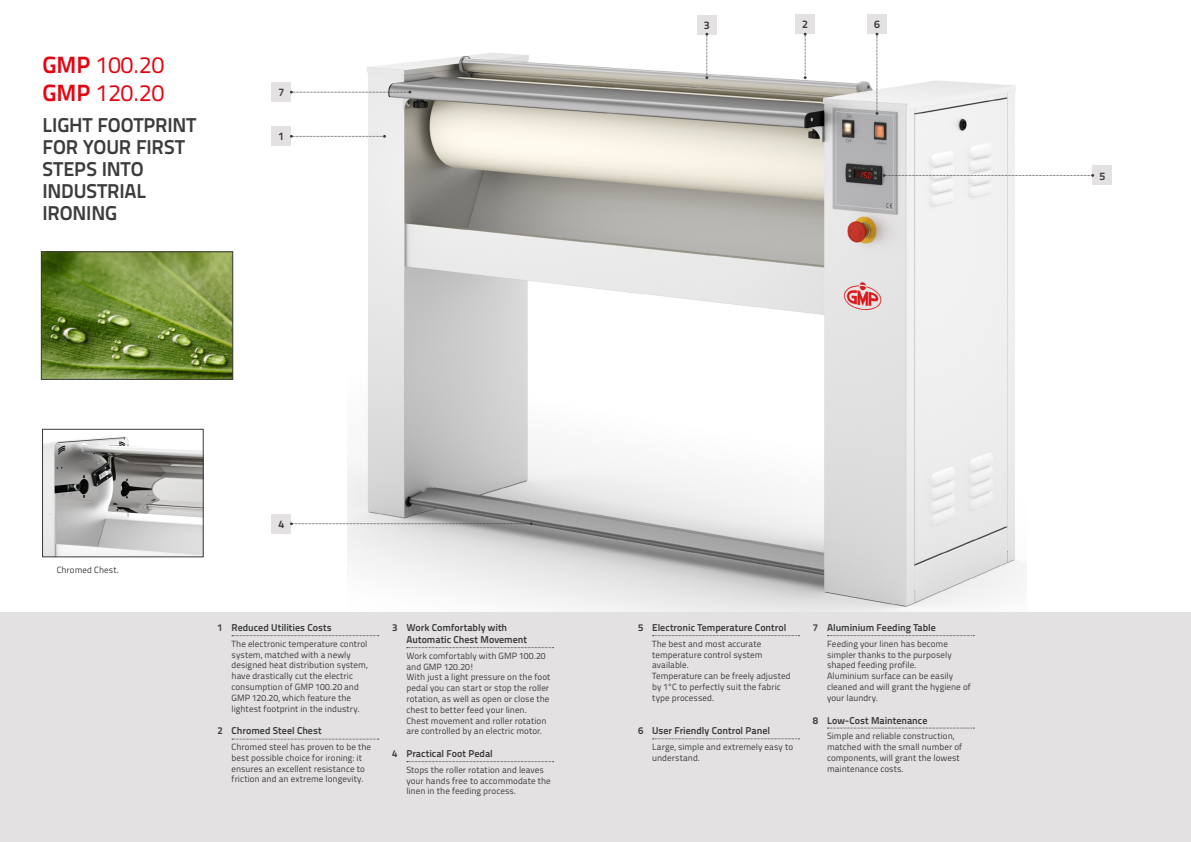
<style>
.page{position:relative;width:1191px;height:842px;background:#fff}
.page>*{position:absolute;margin:0;border:0;box-sizing:border-box;transform-origin:0 0}
.t1{font:23.5px/28.2px "Titillium Text 22 L";color:#e30613}
.t2{font:700 20px/22px "Titillium Text 22 L";letter-spacing:-.01em;color:#3c3c3b}
.t3{font:700 11px "Titillium Text 22 L";color:#3c3c3b}
.t4{font:700 10px/12px "Titillium Text 22 L";color:#3c3c3b}
.t5{font:9px/10.8px "Titillium Text 22 L";letter-spacing:.005em;color:#3c3c3b}
.s1{font-weight:700}
</style>
<div class="page">
<img style="left:348px;top:34px;width:676px;height:578px">
<div style="left:271px;top:82px;width:20px;height:20px;background:#e3e1e1"></div>
<div style="left:271px;top:514px;width:20px;height:20px;background:#e3e1e1"></div>
<div style="left:271px;top:126px;width:20px;height:20px;background:#e3e1e1"></div>
<svg style="left:290px;top:91px;width:121px;height:3px"></svg>
<svg style="left:290px;top:135px;width:96px;height:3px"></svg>
<svg style="left:290px;top:522px;width:242px;height:3px"></svg>
<div style="left:867px;top:14px;width:20px;height:20px;background:#e3e1e1"></div>
<div style="left:697px;top:15px;width:20px;height:20px;background:#e3e1e1"></div>
<div style="left:1092px;top:165px;width:20px;height:20px;background:#e3e1e1"></div>
<div style="left:795px;top:14px;width:20px;height:20px;background:#e3e1e1"></div>
<svg style="left:875px;top:33px;width:3px;height:82px"></svg>
<svg style="left:803px;top:33px;width:3px;height:46px"></svg>
<svg style="left:705px;top:33px;width:3px;height:46px"></svg>
<svg style="left:882px;top:174px;width:212px;height:3px"></svg>
<img style="left:43px;top:253px;width:188px;height:125px">
<div style="left:41px;top:251px;width:192px;height:129px;border:1px solid #3c3c3b"></div>
<img style="left:44px;top:437px;width:158px;height:118px">
<div style="left:42px;top:429px;width:162px;height:128px;border:1px solid #3c3c3b"></div>
<div style="left:0;top:612px;width:595px;height:230px;background:#e3e1e1"></div>
<div style="left:595px;top:612px;width:596px;height:230px;background:#e3e1e1"></div>
<svg style="left:232px;top:635px;width:147px;height:1px"></svg>
<svg style="left:232px;top:739px;width:147px;height:1px"></svg>
<svg style="left:407px;top:647px;width:146px;height:1px"></svg>
<svg style="left:407px;top:761px;width:146px;height:1px"></svg>
<svg style="left:652px;top:635px;width:147px;height:1px"></svg>
<svg style="left:652px;top:738px;width:147px;height:1px"></svg>
<svg style="left:827px;top:635px;width:147px;height:1px"></svg>
<svg style="left:827px;top:728px;width:147px;height:1px"></svg>
<h1 class="t1" style="left:43px;top:52px;width:123px"><span class="s1">GMP</span> 100.20<br><span class="s1">GMP</span> 120.20</h1>
<h2 class="t2" style="left:43px;top:116px;width:155px">LIGHT FOOTPRINT<br>FOR YOUR FIRST<br>STEPS INTO<br>INDUSTRIAL<br>IRONING</h2>
<p class="t3" style="left:278px;top:88px;width:7px">7</p>
<p class="t3" style="left:278px;top:132px;width:7px">1</p>
<p class="t3" style="left:704px;top:21px;width:7px">3</p>
<p class="t3" style="left:874px;top:20px;width:7px">6</p>
<p class="t3" style="left:802px;top:20px;width:7px">2</p>
<p class="t5" style="left:57px;top:565px;width:64px">Chromed Chest.</p>
<p class="t3" style="left:278px;top:520px;width:7px">4</p>
<p class="t4" style="left:217px;top:623px;width:116px">1 Reduced Utilities Costs</p>
<p class="t5" style="left:231px;top:639px;width:137px">The electronic temperature control system, matched with a newly designed heat distribution system, have drastically cut the electric consumption of GMP 100.20 and GMP 120.20, which feature the lightest footprint in the industry.</p>
<p class="t4" style="left:217px;top:726px;width:106px">2 Chromed Steel Chest</p>
<p class="t5" style="left:231px;top:742px;width:141px">Chromed steel has proven to be the best possible choice for ironing: it ensures an excellent resistance to friction and an extreme longevity.</p>
<p class="t4" style="left:406px;top:623px;width:122px;text-indent:-14px">3 Work Comfortably with<br>Automatic Chest Movement</p>
<p class="t5" style="left:406px;top:651px;width:146px">Work comfortably with GMP 100.20 and GMP 120.20!<br>With just a light pressure on the foot pedal you can start or stop the roller rotation, as well as open or close the chest to better feed your linen.<br>Chest movement and roller rotation are controlled by an electric motor.</p>
<p class="t4" style="left:392px;top:749px;width:102px">4 Practical Foot Pedal</p>
<p class="t5" style="left:406px;top:765px;width:146px">Stops the roller rotation and leaves your hands free to accommodate the linen in the feeding process.</p>
<p class="t4" style="left:638px;top:623px;width:150px">5 Electronic Temperature Control</p>
<p class="t5" style="left:652px;top:639px;width:140px">The best and most accurate temperature control system available.<br>Temperature can be freely adjusted by 1°C to perfectly suit the fabric type processed.</p>
<p class="t4" style="left:638px;top:726px;width:133px">6 User Friendly Control Panel</p>
<p class="t5" style="left:652px;top:742px;width:142px">Large, simple and extremely easy to understand.</p>
<p class="t4" style="left:813px;top:623px;width:124px">7 Aluminium Feeding Table</p>
<p class="t5" style="left:827px;top:639px;width:145px">Feeding your linen has become simpler thanks to the purposely shaped feeding profile.<br>Aluminium surface can be easily cleaned and will grant the hygiene of your laundry.</p>
<p class="t4" style="left:813px;top:715px;width:116px">8 Low-Cost Maintenance</p>
<p class="t5" style="left:827px;top:731px;width:137px">Simple and reliable construction, matched with the small number of components, will grant the lowest maintenance costs.</p>
<p class="t3" style="left:1099px;top:171px;width:7px">5</p>
</div>
